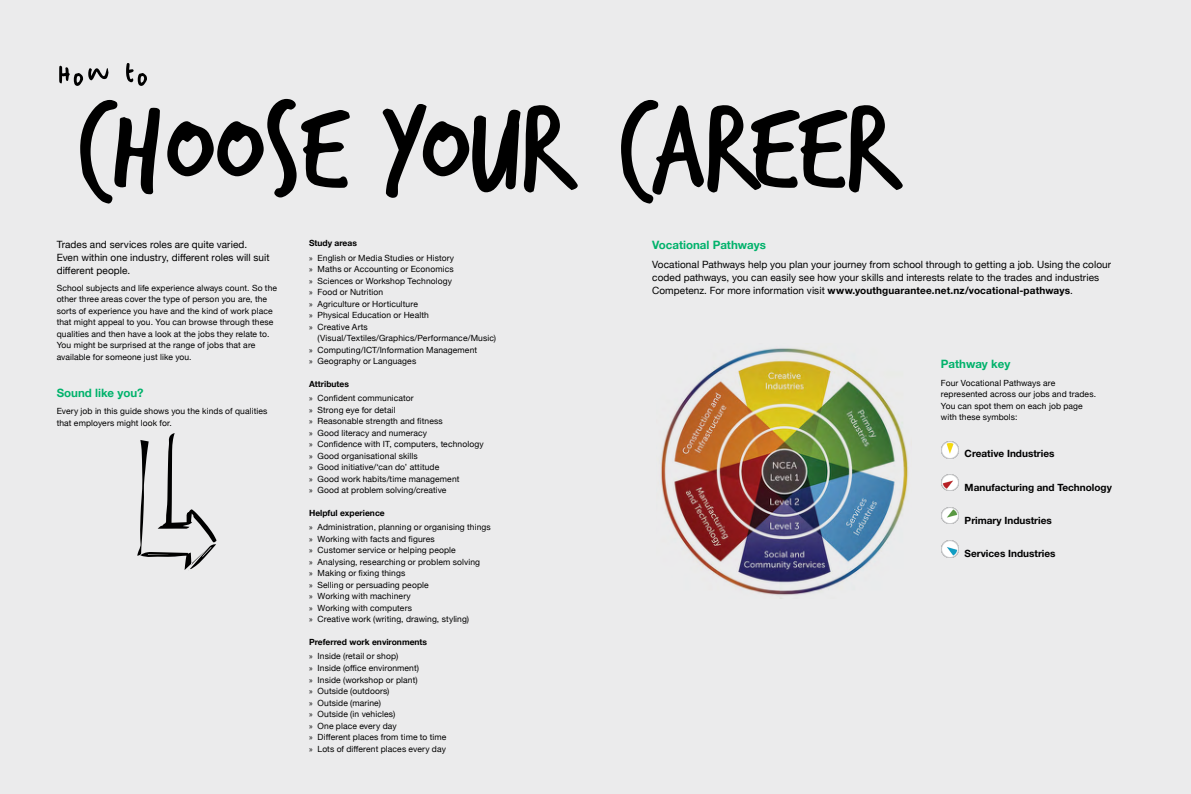
<style>
.page{position:relative;width:1191px;height:794px;background:#fff}
.page>*{position:absolute;margin:0;border:0;box-sizing:border-box;transform-origin:0 0}
.t1{font:130px "Trash Hand";color:#000}
.t2{font:50px "Messy Smiling Cactus";color:#000}
.t3{font:700 11.5px "Helvetica Neue";color:#00b26b}
.t4{font:10px/13px "Helvetica Neue";letter-spacing:.005em;color:#000}
.t5{font:700 10px "Helvetica Neue LT Std";color:#000}
.t6{font:8.5px/11.5px "Helvetica Neue";letter-spacing:.015em;color:#000}
.t7{font:700 8.5px/14.3px "Helvetica Neue";color:#000}
.s1{font-weight:700}
.s2{font-family:"Myriad Pro"}
.s3{font-family:"Myriad Pro";font-weight:400}
.s4{font-weight:400}
.s5{font-family:"Helvetica Neue";font-weight:400}
</style>
<div class="page">
<div style="left:0;top:0;width:595px;height:794px;background:#ebebec"></div>
<div style="left:595px;top:0;width:596px;height:794px;background:#ebebec"></div>
<img style="left:661px;top:348px;width:248px;height:247px">
<img style="left:941px;top:442px;width:17px;height:16px">
<img style="left:941px;top:474px;width:17px;height:16px">
<img style="left:941px;top:507px;width:17px;height:17px">
<img style="left:941px;top:540px;width:17px;height:17px">
<svg style="left:505px;top:119px;width:15px;height:71px"></svg>
<svg style="left:137px;top:433px;width:80px;height:137px"></svg>
<h2 class="t2" style="left:57px;top:56px;width:94px">How to</h2>
<h1 class="t1" style="left:78px;top:85px;width:815px">CHOOSE YOUR CAREER</h1>
<p class="t4" style="left:57px;top:238px;width:214px">Trades and services roles are quite varied.<br>Even within one industry, different roles will suit different people.</p>
<p class="t6" style="left:57px;top:283px;width:222px">School subjects and life experience always count. So the other three areas cover the type of person you are, the sorts of experience you have and the kind of work place that might appeal to you. You can browse through these qualities and then have a look at the jobs they relate to.<br>You might be surprised at the range of jobs that are available for someone just like you.</p>
<h3 class="t3" style="left:57px;top:384px;width:88px">Sound like you?</h3>
<p class="t6" style="left:57px;top:406px;width:212px">Every job in this guide shows you the kinds of qualities that employers might look for.</p>
<p class="t6" style="left:309px;top:237px;width:147px;line-height:14.3px"><span class="s1">Study areas<br></span><span class="s2">»</span> English or Media Studies or History</p>
<p class="t6" style="left:309px;top:264px;width:146px"><span class="s2">»</span> Maths or Accounting or Economics <span class="s2">»</span> Sciences or Workshop Technology <span class="s2">»</span> Food or Nutrition<br><span class="s2">»</span> Agriculture or Horticulture<br><span class="s2">»</span> Physical Education or Health<br><span class="s2">»</span> Creative Arts</p>
<p class="t6" style="left:309px;top:333px;width:188px;text-indent:8px">(Visual/Textiles/Graphics/Performance/Music) <span class="s2">»</span> Computing/ICT/Information Management<br><span class="s2">»</span> Geography or Languages</p>
<p class="t6" style="left:309px;top:377px;width:106px;line-height:14.3px"><span class="s1">Attributes<br></span><span class="s2">»</span> Confident communicator</p>
<p class="t6" style="left:309px;top:404px;width:176px"><span class="s2">»</span> Strong eye for detail<br><span class="s2">»</span> Reasonable strength and fitness<br><span class="s2">»</span> Good literacy and numeracy<br><span class="s2">»</span> Confidence with IT, computers, technology <span class="s2">»</span> Good organisational skills<br><span class="s2">»</span> Good initiative/‘can do’ attitude<br><span class="s2">»</span> Good work habits/time management<br><span class="s2">»</span> Good at problem solving/creative</p>
<p class="t6" style="left:309px;top:506px;width:183px;line-height:14.3px"><span class="s1">Helpful experience<br></span><span class="s2">»</span> Administration, planning or organising things</p>
<p class="t6" style="left:309px;top:533px;width:172px"><span class="s2">»</span> Working with facts and figures<br><span class="s2">»</span> Customer service or helping people<br><span class="s2">»</span> Analysing, researching or problem solving <span class="s2">»</span> Making or fixing things<br><span class="s2">»</span> Selling or persuading people<br><span class="s2">»</span> Working with machinery<br><span class="s2">»</span> Working with computers<br><span class="s2">»</span> Creative work (writing, drawing, styling)</p>
<p class="t7" style="left:309px;top:635px;width:120px">Preferred work environments <span class="s3">»</span> <span class="s4">Inside (retail or shop)</span></p>
<p class="t6" style="left:309px;top:662px;width:139px"><span class="s2">»</span> Inside (office environment)<br><span class="s2">»</span> Inside (workshop or plant)<br><span class="s2">»</span> Outside (outdoors)<br><span class="s2">»</span> Outside (marine)<br><span class="s2">»</span> Outside (in vehicles)<br><span class="s2">»</span> One place every day<br><span class="s2">»</span> Different places from time to time <span class="s2">»</span> Lots of different places every day</p>
<h3 class="t3" style="left:652px;top:236px;width:115px">Vocational Pathways</h3>
<p class="t4" style="left:652px;top:259px;width:460px">Vocational Pathways help you plan your journey from school through to getting a job. Using the colour coded pathways, you can easily see how your skills and interests relate to the trades and industries</p>
<p class="t5" style="left:652px;top:284px;width:422px"><span class="s5">Competenz. For more information visit</span> www.youthguarantee.net.nz/vocational-pathways<span class="s5">.</span></p>
<h3 class="t3" style="left:941px;top:355px;width:71px">Pathway key</h3>
<p class="t6" style="left:941px;top:377px;width:157px">Four Vocational Pathways are represented across our jobs and trades.<br>You can spot them on each job page with these symbols:</p>
<p class="t5" style="left:964px;top:447px;width:91px">Creative Industries</p>
<p class="t5" style="left:964px;top:481px;width:149px">Manufacturing and Technology</p>
<p class="t5" style="left:964px;top:514px;width:89px">Primary Industries</p>
<p class="t5" style="left:964px;top:547px;width:92px">Services Industries</p>
</div>
